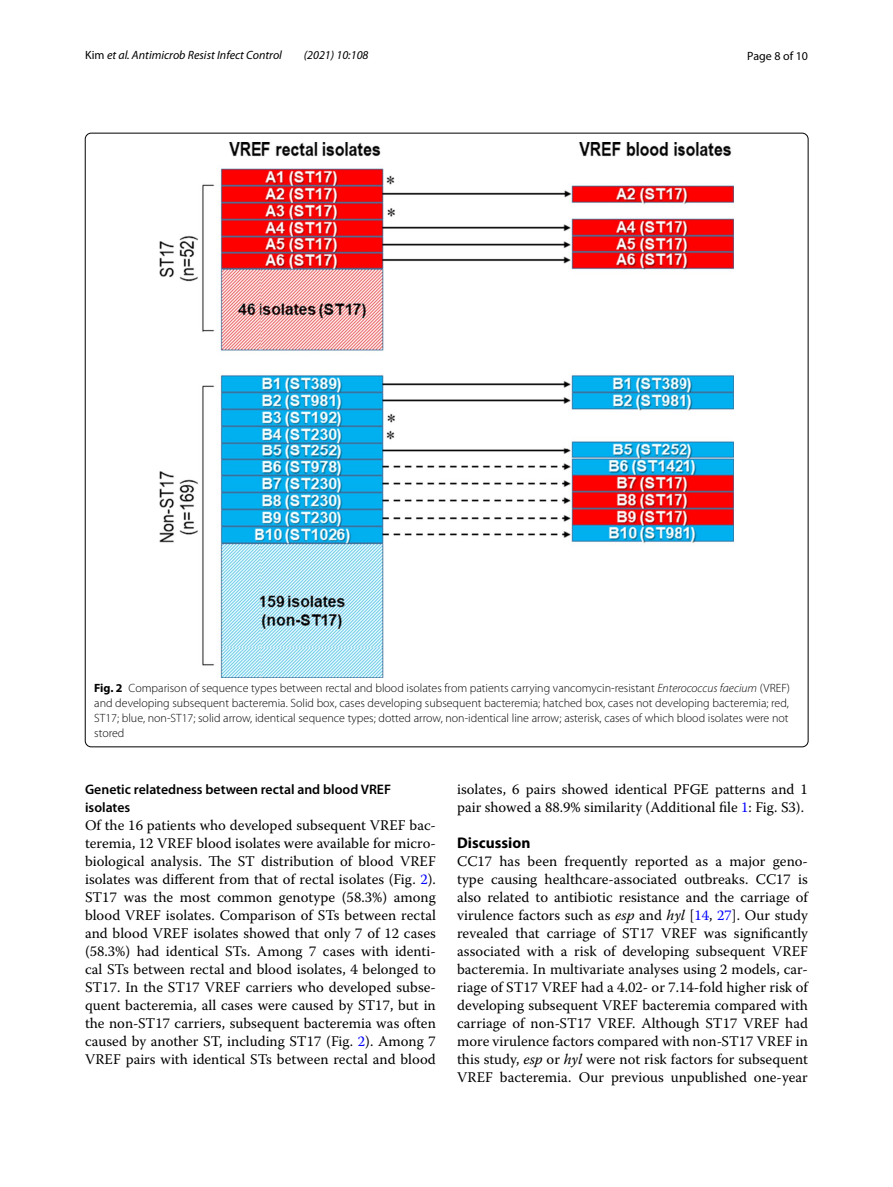
<style>
.page{position:relative;width:893px;height:1187px;background:#fff}
.page>*{position:absolute;margin:0;border:0;box-sizing:border-box;transform-origin:0 0}
.t1{font:700 15.45px "Myriad Pro";color:#000}
.t2{font:14.7px/18px "Warnock Pro";color:#000;text-align:justify}
.t3{font:600 13.8px/18px "Myriad Pro";color:#000}
.t4{font:300 12px/15px "Myriad Pro";color:#000}
.t5{font:italic 12px "Myriad Pro";color:#000}
.t6{font:12px "Myriad Pro";color:#000}
.s1{font-style:normal}
.s2{font-weight:700}
.s3{font-style:italic}
.s4{color:#00f}
</style>
<div class="page">
<img style="left:160px;top:142px;width:574px;height:535px">
<p class="t5" style="left:85px;top:48px;width:198px"><span class="s1">Kim</span> et al. Antimicrob Resist Infect Control</p>
<p class="t5" style="left:304px;top:48px;width:66px">(2021) 10:108</p>
<p class="t6" style="left:747px;top:48px;width:62px">Page 8 of 10</p>
<p class="t4" style="left:94px;top:681px;width:697px"><span class="s2">Fig. 2</span> Comparison of sequence types between rectal and blood isolates from patients carrying vancomycin-resistant <span class="s3">Enterococcus faecium</span> (VREF) and developing subsequent bacteremia. Solid box, cases developing subsequent bacteremia; hatched box, cases not developing bacteremia; red, ST17; blue, non-ST17; solid arrow, identical sequence types; dotted arrow, non-identical line arrow; asterisk, cases of which blood isolates were not stored</p>
<p class="t3" style="left:85px;top:779px;width:307px">Genetic relatedness between rectal and blood VREF isolates</p>
<p class="t2" style="left:85px;top:815px;width:352px">Of the 16 patients who developed subsequent VREF bac&shy;teremia, 12 VREF blood isolates were available for micro&shy;biological analysis. The ST distribution of blood VREF isolates was different from that of rectal isolates (Fig. <span class="s4">2</span>).<br>ST17 was the most common genotype (58.3%) among blood VREF isolates. Comparison of STs between rectal and blood VREF isolates showed that only 7 of 12 cases (58.3%) had identical STs. Among 7 cases with identi&shy;cal STs between rectal and blood isolates, 4 belonged to ST17. In the ST17 VREF carriers who developed subse&shy;quent bacteremia, all cases were caused by ST17, but in the non-ST17 carriers, subsequent bacteremia was often caused by another ST, including ST17 (Fig. <span class="s4">2</span>). Among 7<br>VREF pairs with identical STs between rectal and blood</p>
<p class="t2" style="left:457px;top:780px;width:352px">isolates, 6 pairs showed identical PFGE patterns and 1 pair showed a 88.9% similarity (Additional file <span class="s4">1</span>: Fig. S3).</p>
<p class="t1" style="left:457px;top:832px;width:75px">Discussion</p>
<p class="t2" style="left:457px;top:852px;width:352px">CC17 has been frequently reported as a major geno&shy;type causing healthcare-associated outbreaks. CC17 is also related to antibiotic resistance and the carriage of virulence factors such as <span class="s3">esp</span> and <span class="s3">hyl</span> [<span class="s4">14</span>, <span class="s4">27</span>]. Our study revealed that carriage of ST17 VREF was significantly associated with a risk of developing subsequent VREF bacteremia. In multivariate analyses using 2 models, car&shy;riage of ST17 VREF had a 4.02- or 7.14-fold higher risk of developing subsequent VREF bacteremia compared with carriage of non-ST17 VREF. Although ST17 VREF had more virulence factors compared with non-ST17 VREF in this study, <span class="s3">esp</span> or <span class="s3">hyl</span> were not risk factors for subsequent VREF bacteremia. Our previous unpublished one-year</p>
</div>
